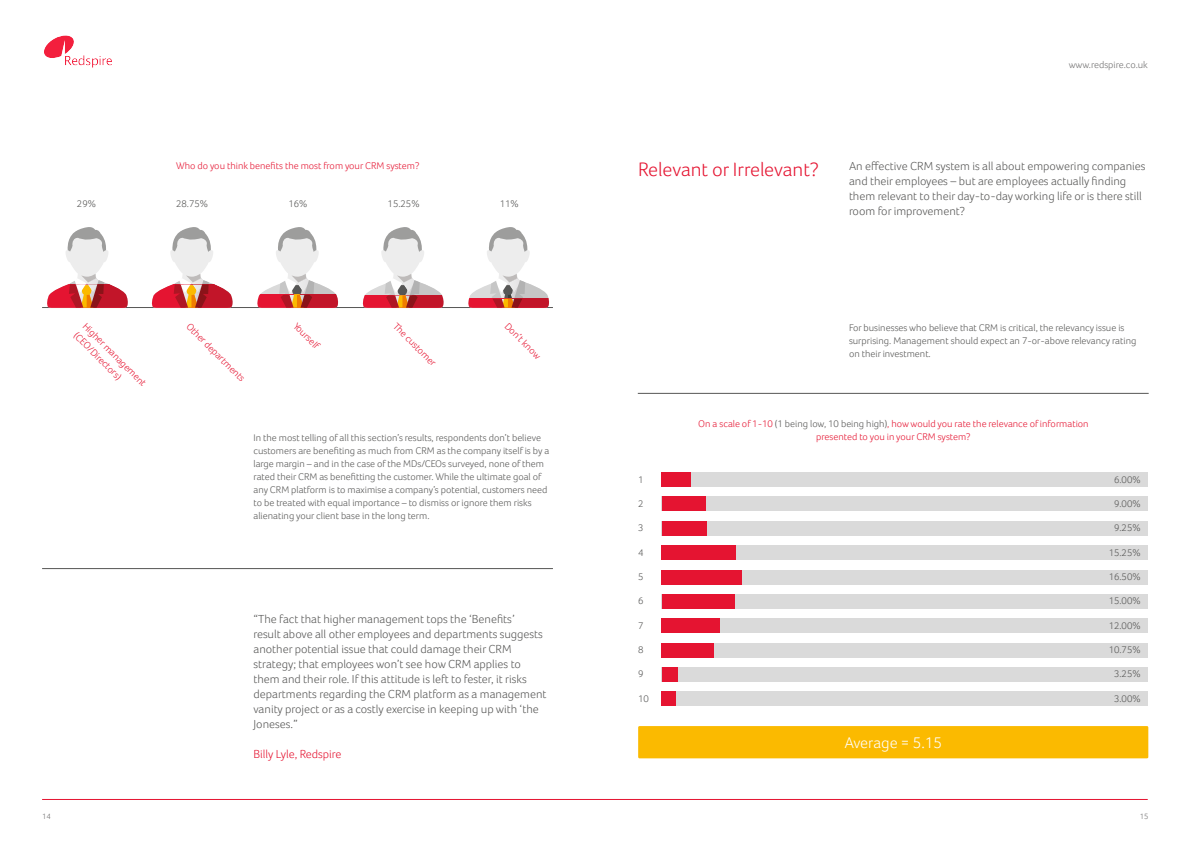
<style>
.page{position:relative;width:1191px;height:842px;background:#fff}
.page>*{position:absolute;margin:0;border:0;box-sizing:border-box;transform-origin:0 0}
.t1{font:300 20px "Foco";color:#e51431}
.t2{font:300 16px "Foco";color:#fff}
.t3{font:300 12px/15px "Foco";color:#575756}
.t4{font:300 12px "Foco";color:#e51431}
.t5{font:300 10px/13px "Foco";color:#575756}
.t6{font:300 10px/13px "Foco";color:#e51431}
.t7{font:300 10px "Foco";color:#706f6f}
.t8{font:300 8px "Foco";color:#706f6f}
.s1{color:#575756}
</style>
<div class="page">
<svg style="left:44px;top:35px;width:68px;height:33px"></svg>
<hr style="left:42px;top:799px;width:1105px;height:1px;background:#e51431">
<div style="left:661px;top:472px;width:486px;height:15px;background:#dadada"></div>
<div style="left:661px;top:497px;width:486px;height:14px;background:#dadada"></div>
<div style="left:661px;top:521px;width:486px;height:14px;background:#dadada"></div>
<div style="left:661px;top:545px;width:486px;height:15px;background:#dadada"></div>
<div style="left:661px;top:570px;width:486px;height:14px;background:#dadada"></div>
<div style="left:661px;top:594px;width:486px;height:15px;background:#dadada"></div>
<div style="left:661px;top:619px;width:486px;height:14px;background:#dadada"></div>
<div style="left:661px;top:643px;width:486px;height:14px;background:#dadada"></div>
<div style="left:661px;top:667px;width:486px;height:15px;background:#dadada"></div>
<div style="left:661px;top:692px;width:486px;height:14px;background:#dadada"></div>
<div style="left:661px;top:472px;width:30px;height:15px;background:#e51431"></div>
<div style="left:661px;top:497px;width:44px;height:14px;background:#e51431"></div>
<div style="left:661px;top:521px;width:45px;height:14px;background:#e51431"></div>
<div style="left:661px;top:545px;width:75px;height:15px;background:#e51431"></div>
<div style="left:661px;top:570px;width:81px;height:14px;background:#e51431"></div>
<div style="left:661px;top:594px;width:73px;height:15px;background:#e51431"></div>
<div style="left:661px;top:619px;width:59px;height:14px;background:#e51431"></div>
<div style="left:661px;top:643px;width:53px;height:14px;background:#e51431"></div>
<div style="left:661px;top:667px;width:16px;height:15px;background:#e51431"></div>
<div style="left:661px;top:692px;width:15px;height:14px;background:#e51431"></div>
<hr style="left:42px;top:568px;width:511px;height:1px;background:#575756">
<hr style="left:638px;top:393px;width:510px;height:1px;background:#575756">
<hr style="left:42px;top:307px;width:511px;height:1px;background:#575756">
<div style="left:638px;top:726px;width:510px;height:32px;background:#fbba00"></div>
<svg style="left:47px;top:227px;width:81px;height:81px"></svg>
<svg style="left:151px;top:227px;width:82px;height:81px"></svg>
<svg style="left:257px;top:227px;width:81px;height:81px"></svg>
<svg style="left:362px;top:227px;width:82px;height:81px"></svg>
<svg style="left:468px;top:227px;width:81px;height:81px"></svg>
<p class="t6" style="left:176px;top:159px;width:245px">Who do you think benefits the most from your CRM system?</p>
<p class="t5" style="left:77px;top:197px;width:21px">29%</p>
<p class="t5" style="left:176px;top:197px;width:33px">28.75%</p>
<p class="t5" style="left:288px;top:197px;width:21px">16%</p>
<p class="t5" style="left:387px;top:197px;width:33px">15.25%</p>
<p class="t5" style="left:500px;top:197px;width:21px">11%</p>
<p class="t6" style="left:89px;top:320px;width:86px;rotate:45deg">Higher management (CEO/Directors)</p>
<p class="t6" style="left:193px;top:320px;width:80px;rotate:45deg">Other departments</p>
<p class="t6" style="left:300px;top:320px;width:34px;rotate:45deg">Yourself</p>
<p class="t6" style="left:399px;top:320px;width:58px;rotate:45deg">The customer</p>
<p class="t6" style="left:511px;top:320px;width:48px;rotate:45deg">Don’t know</p>
<p class="t7" style="left:1068px;top:60px;width:81px">www.redspire.co.uk</p>
<h1 class="t1" style="left:638px;top:158px;width:182px">Relevant or Irrelevant?</h1>
<p class="t3" style="left:849px;top:159px;width:298px">An effective CRM system is all about empowering companies and their employees – but are employees actually finding them relevant to their day-to-day working life or is there still room for improvement?</p>
<p class="t5" style="left:849px;top:321px;width:289px">For businesses who believe that CRM is critical, the relevancy issue is surprising. Management should expect an 7-or-above relevancy rating on their investment.</p>
<p class="t6" style="left:698px;top:417px;width:392px">On a scale of 1-10 <span class="s1">(1 being low, 10 being high)</span>, how would you rate the relevance of information</p>
<p class="t5" style="left:253px;top:431px;width:289px">In the most telling of all this section’s results, respondents don’t believe</p>
<p class="t6" style="left:816px;top:430px;width:156px">presented to you in your CRM system?</p>
<p class="t5" style="left:253px;top:444px;width:297px">customers are benefiting as much from CRM as the company itself is by a large margin – and in the case of the MDs/CEOs surveyed, none of them rated their CRM as benefitting the customer. While the ultimate goal of any CRM platform is to maximise a company’s potential, customers need to be treated with equal importance – to dismiss or ignore them risks alienating your client base in the long term.</p>
<p class="t5" style="left:638px;top:474px;width:7px">1</p>
<p class="t5" style="left:638px;top:498px;width:7px">2</p>
<p class="t5" style="left:638px;top:522px;width:7px">3</p>
<p class="t5" style="left:638px;top:546px;width:7px">4</p>
<p class="t5" style="left:638px;top:570px;width:7px">5</p>
<p class="t5" style="left:638px;top:594px;width:7px">6</p>
<p class="t5" style="left:638px;top:619px;width:7px">7</p>
<p class="t5" style="left:638px;top:644px;width:7px">8</p>
<p class="t5" style="left:638px;top:668px;width:7px">9</p>
<p class="t5" style="left:638px;top:692px;width:12px">10</p>
<p class="t3" style="left:253px;top:612px;width:294px">“The fact that higher management tops the ‘Benefits’<br>result above all other employees and departments suggests another potential issue that could damage their CRM strategy; that employees won’t see how CRM applies to them and their role. If this attitude is left to fester, it risks departments regarding the CRM platform as a management vanity project or as a costly exercise in keeping up with ‘the Joneses.”</p>
<p class="t4" style="left:253px;top:747px;width:90px">Billy Lyle, Redspire</p>
<h2 class="t2" style="left:844px;top:733px;width:99px">Average = 5.15</h2>
<p class="t5" style="left:1114px;top:473px;width:28px">6.00%</p>
<p class="t5" style="left:1114px;top:497px;width:28px">9.00%</p>
<p class="t5" style="left:1114px;top:521px;width:28px">9.25%</p>
<p class="t5" style="left:1108px;top:546px;width:33px">15.25%</p>
<p class="t5" style="left:1108px;top:570px;width:33px">16.50%</p>
<p class="t5" style="left:1108px;top:594px;width:33px">15.00%</p>
<p class="t5" style="left:1108px;top:619px;width:33px">12.00%</p>
<p class="t5" style="left:1108px;top:643px;width:33px">10.75%</p>
<p class="t5" style="left:1114px;top:667px;width:28px">3.25%</p>
<p class="t5" style="left:1114px;top:692px;width:28px">3.00%</p>
<p class="t8" style="left:42px;top:812px;width:10px">14</p>
<p class="t8" style="left:1139px;top:812px;width:10px">15</p>
</div>
